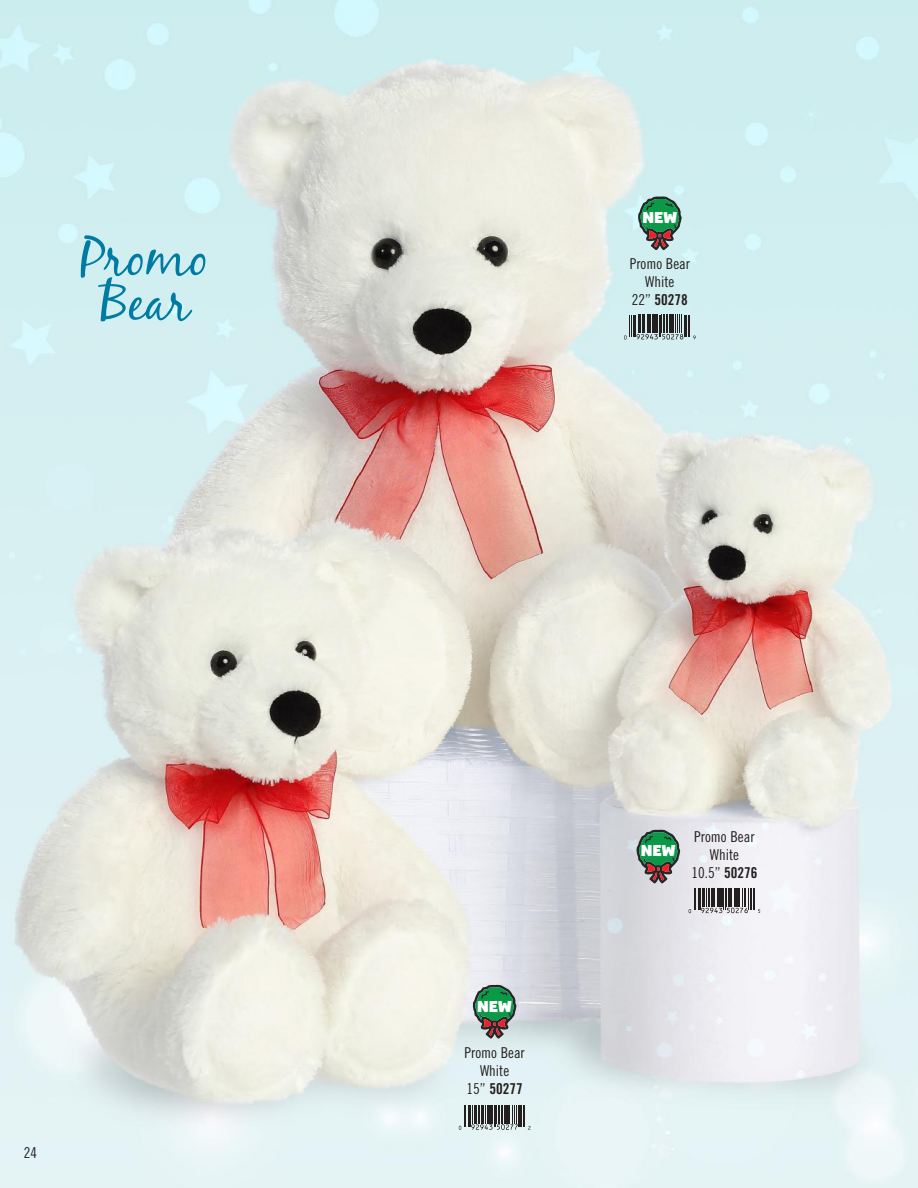
<style>
.page{position:relative;width:918px;height:1188px;background:#fff}
.page>*{position:absolute;margin:0;border:0;box-sizing:border-box;transform-origin:0 0}
.t1{font:54px/45px "Black Jack";color:#007ba3;text-align:center}
.t2{font:15.75px "Bango LC";color:#fff}
.t3{font:15px/18px "Trade Gothic LT Std Cn 18";color:#241f1f;text-align:center}
.t4{font:15px "Trade Gothic LT Std Bd Cn 20";color:#241f1f}
.s1{font-family:"Trade Gothic LT Std Cn 18"}
.s2{font-family:"Trade Gothic LT Std Bd Cn 20"}
</style>
<div class="page">
<img style="left:0;top:0;width:918px;height:1188px">
<svg style="left:624px;top:315px;width:72px;height:24px;background:#7a8486"></svg>
<svg style="left:689px;top:888px;width:71px;height:25px"></svg>
<svg style="left:459px;top:1105px;width:72px;height:25px;background:#808585"></svg>
<svg style="left:638px;top:196px;width:44px;height:54px;background:#5b9575"></svg>
<svg style="left:473px;top:985px;width:43px;height:54px;background:#5b8f6e"></svg>
<svg style="left:637px;top:830px;width:43px;height:53px;background:#598c6b"></svg>
<h1 class="t1" style="left:81px;top:233px;width:130px">Promo<br>Bear</h1>
<p class="t3" style="left:24px;top:1144px;width:15px">24</p>
<p class="t2" style="left:642px;top:209px;width:36px">NEW</p>
<p class="t3" style="left:630px;top:255px;width:62px">Promo Bear<br>White</p>
<p class="t4" style="left:632px;top:291px;width:58px"><span class="s1">22”</span> 50278</p>
<p class="t2" style="left:477px;top:997px;width:36px">NEW</p>
<p class="t3" style="left:465px;top:1044px;width:62px">Promo Bear<br>White</p>
<p class="t4" style="left:467px;top:1080px;width:58px"><span class="s1">15”</span> 50277</p>
<p class="t2" style="left:641px;top:842px;width:36px">NEW</p>
<p class="t3" style="left:691px;top:828px;width:68px">Promo Bear<br>White<br>10.5” <span class="s2">50276</span></p>
</div>
